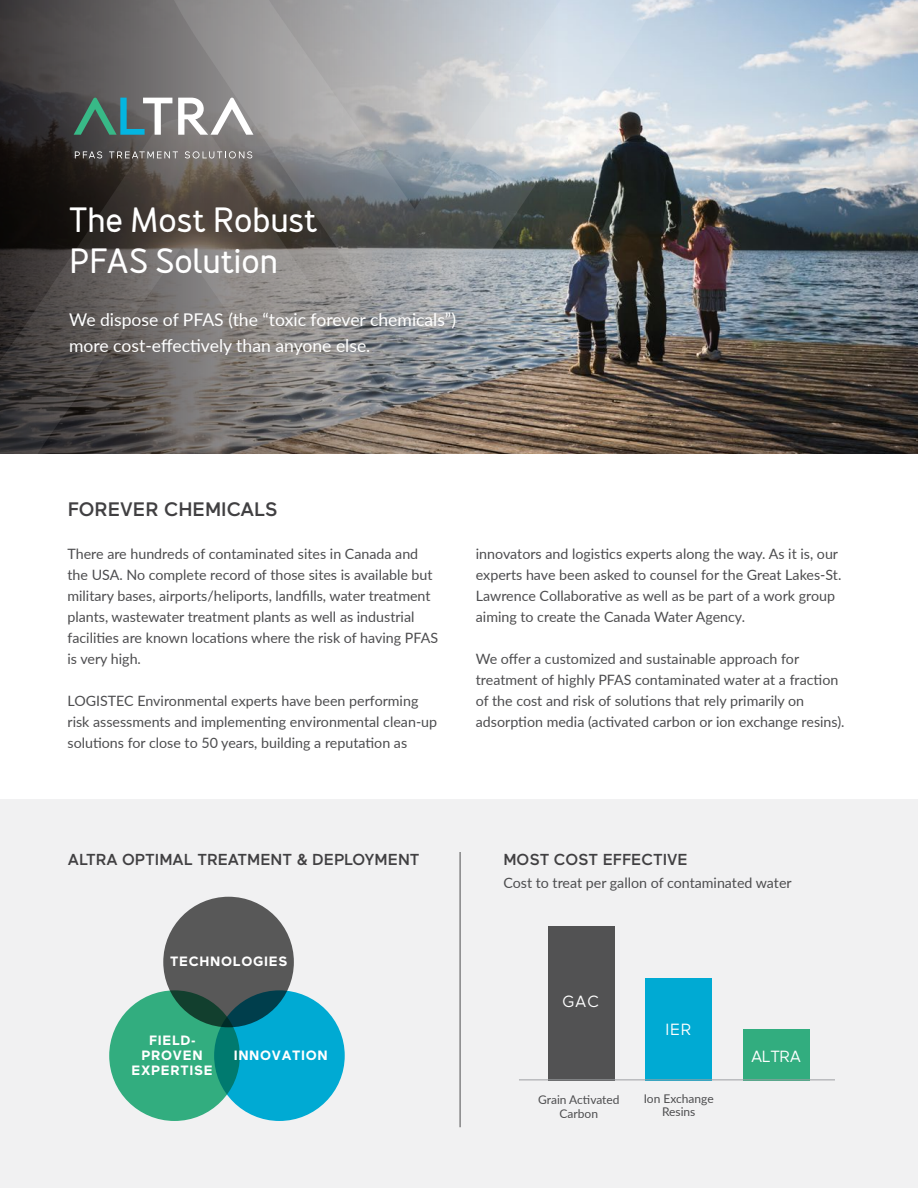
<style>
.page{position:relative;width:918px;height:1188px;background:#fff}
.page>*{position:absolute;margin:0;border:0;box-sizing:border-box;transform-origin:0 0}
.t1{font:700 35.1px/41.2px "Merlo";color:#fff}
.t2{font:500 19.5px "Maax Trial";color:#414042}
.t3{font:17.55px/26.4px "Lato";color:#fff}
.t4{font:16.2px "Maax Trial";letter-spacing:.015em;color:#fff}
.t5{font:500 15.9px "Maax Trial";color:#414042}
.t6{font:14.25px/21px "Lato";color:#4d4d4f}
.t7{font:700 13.5px/15.1px "Maax Trial";letter-spacing:.05em;color:#fff;text-align:center}
.t8{font:12px/13.5px "Lato";color:#4d4d4f;text-align:center}
</style>
<div class="page">
<div style="left:0;top:800px;width:918px;height:388px;background:#f1f1f2"></div>
<img style="left:560px;top:0;width:358px;height:453px">
<svg style="left:0;top:0;width:560px;height:453px;background:#67615d"></svg>
<svg style="left:0;top:119px;width:451px;height:334px;background:#575250"></svg>
<svg style="left:146px;top:0;width:538px;height:342px;background:#8f9192"></svg>
<svg style="left:75px;top:151px;width:27px;height:8px"></svg>
<svg style="left:109px;top:151px;width:69px;height:7px"></svg>
<svg style="left:185px;top:151px;width:67px;height:8px"></svg>
<svg style="left:74px;top:98px;width:98px;height:37px;background:#5f7e7c"></svg>
<svg style="left:178px;top:98px;width:75px;height:37px"></svg>
<div style="left:163px;top:897px;width:131px;height:130px;background:#585858;border-radius:50%"></div>
<svg style="left:109px;top:990px;width:131px;height:131px;background:#2fa378"></svg>
<svg style="left:214px;top:990px;width:131px;height:131px;background:#019bbc"></svg>
<hr style="left:460px;top:852px;width:1px;height:275px;background:#4d4d4f">
<div style="left:548px;top:926px;width:67px;height:154px;background:#525253"></div>
<div style="left:646px;top:978px;width:66px;height:102px;background:#00aad3"></div>
<div style="left:743px;top:1029px;width:66px;height:51px;background:#32ad7f"></div>
<hr style="left:519px;top:1080px;width:316px;height:1px;background:#9d9fa2">
<h1 class="t1" style="left:69px;top:200px;width:250px">The Most Robust<br>PFAS Solution</h1>
<p class="t3" style="left:69px;top:306px;width:388px">We dispose of PFAS (the “toxic forever chemicals”) more cost-effectively than anyone else.</p>
<h2 class="t2" style="left:68px;top:499px;width:211px">FOREVER CHEMICALS</h2>
<p class="t6" style="left:68px;top:543px;width:372px">There are hundreds of contaminated sites in Canada and the USA. No complete record of those sites is available but military bases, airports/heliports, landfills, water treatment plants, wastewater treatment plants as well as industrial facilities are known locations where the risk of having PFAS is very high.</p>
<p class="t6" style="left:68px;top:690px;width:371px">LOGISTEC Environmental experts have been performing risk assessments and implementing environmental clean-up solutions for close to 50 years, building a reputation as</p>
<p class="t6" style="left:476px;top:543px;width:367px">innovators and logistics experts along the way. As it is, our experts have been asked to counsel for the Great Lakes-St.<br>Lawrence Collaborative as well as be part of a work group aiming to create the Canada Water Agency.</p>
<p class="t6" style="left:476px;top:648px;width:370px">We offer a customized and sustainable approach for treatment of highly PFAS contaminated water at a fraction of the cost and risk of solutions that rely primarily on adsorption media (activated carbon or ion exchange resins).</p>
<p class="t5" style="left:68px;top:851px;width:353px">ALTRA OPTIMAL TREATMENT &amp; DEPLOYMENT</p>
<p class="t7" style="left:170px;top:954px;width:119px">TECHNOLOGIES</p>
<p class="t7" style="left:132px;top:1033px;width:83px">FIELD-<br>PROVEN<br>EXPERTISE</p>
<p class="t7" style="left:234px;top:1048px;width:96px">INNOVATION</p>
<p class="t5" style="left:503px;top:851px;width:186px">MOST COST EFFECTIVE</p>
<p class="t6" style="left:503px;top:872px;width:290px">Cost to treat per gallon of contaminated water</p>
<p class="t4" style="left:563px;top:992px;width:38px">GAC</p>
<p class="t4" style="left:665px;top:1021px;width:28px">IER</p>
<p class="t8" style="left:538px;top:1092px;width:83px">Grain Activated<br>Carbon</p>
<p class="t8" style="left:644px;top:1091px;width:71px">Ion Exchange<br>Resins</p>
<p class="t4" style="left:751px;top:1048px;width:51px">ALTRA</p>
</div>
